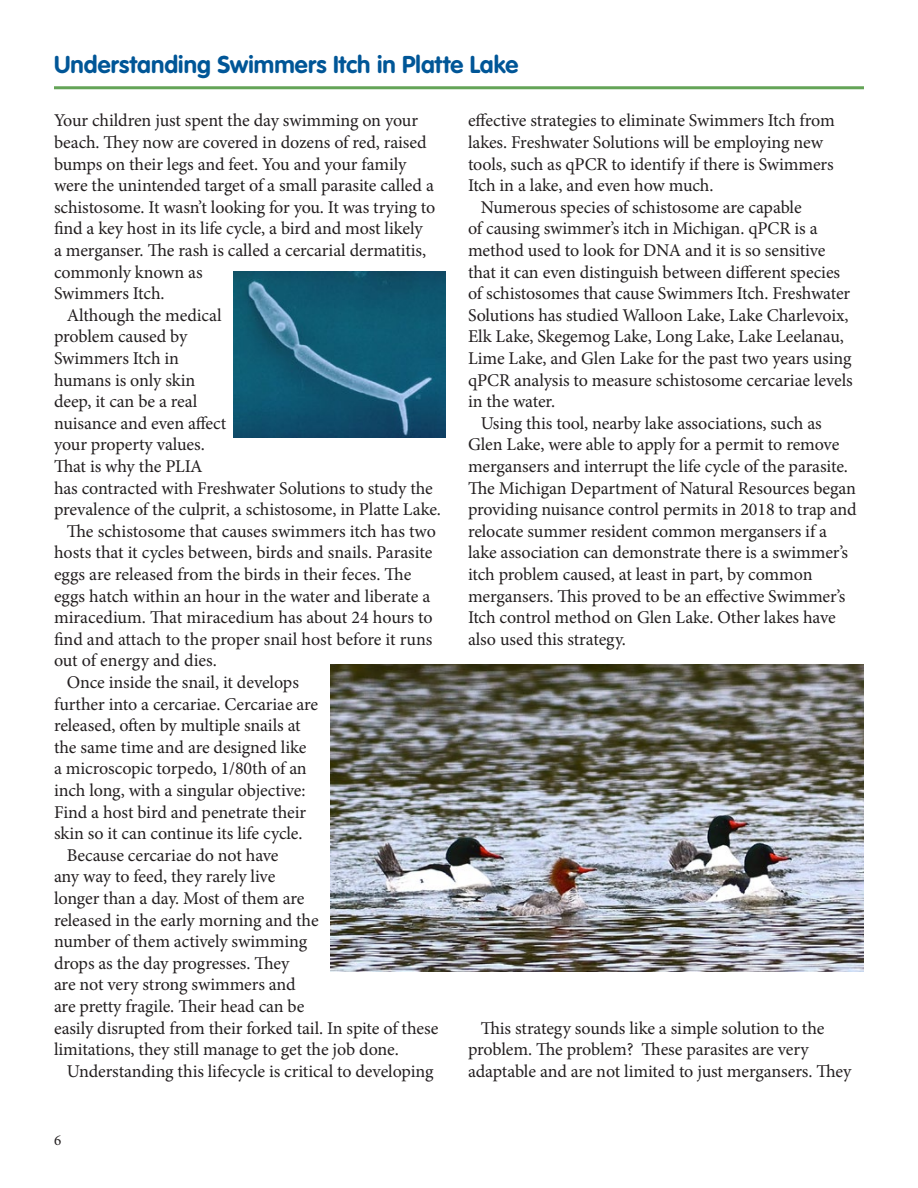
<style>
.page{position:relative;width:918px;height:1188px;background:#fff}
.page>*{position:absolute;margin:0;border:0;box-sizing:border-box;transform-origin:0 0}
.t1{font:700 24px "VAG Rounded";letter-spacing:.005em;color:#005697}
.t2{font:18px/21.6px "Minion Pro";letter-spacing:-.005em;color:#231f20}
.t3{font:15px "Minion Pro";color:#231f20}
</style>
<div class="page">
<hr style="left:54px;top:86px;width:810px;height:3px;background:#64a457">
<img style="left:330px;top:664px;width:534px;height:307px">
<img style="left:233px;top:271px;width:213px;height:166px">
<h1 class="t1" style="left:54px;top:50px;width:466px">Understanding Swimmers Itch in Platte Lake</h1>
<p class="t2" style="left:54px;top:110px;width:366px">Your children just spent the day swimming on your</p>
<p class="t2" style="left:54px;top:132px;width:374px">beach. They now are covered in dozens of red, raised</p>
<p class="t2" style="left:54px;top:153px;width:354px">bumps on their legs and feet. You and your family</p>
<p class="t2" style="left:54px;top:175px;width:381px">were the unintended target of a small parasite called a</p>
<p class="t2" style="left:54px;top:196px;width:383px">schistosome. It wasn’t looking for you. It was trying to</p>
<p class="t2" style="left:54px;top:218px;width:370px">find a key host in its life cycle, a bird and most likely</p>
<p class="t2" style="left:54px;top:240px;width:374px">a merganser. The rash is called a cercarial dermatitis,</p>
<p class="t2" style="left:54px;top:261px;width:150px">commonly known as</p>
<p class="t2" style="left:54px;top:283px;width:112px">Swimmers Itch.</p>
<p class="t2" style="left:67px;top:304px;width:156px">Although the medical</p>
<p class="t2" style="left:54px;top:326px;width:135px">problem caused by</p>
<p class="t2" style="left:54px;top:348px;width:127px">Swimmers Itch in</p>
<p class="t2" style="left:54px;top:369px;width:143px">humans is only skin</p>
<p class="t2" style="left:54px;top:391px;width:145px">deep, it can be a real</p>
<p class="t2" style="left:54px;top:412px;width:174px">nuisance and even affect</p>
<p class="t2" style="left:54px;top:434px;width:152px">your property values.</p>
<p class="t2" style="left:54px;top:456px;width:150px">That is why the PLIA</p>
<p class="t2" style="left:54px;top:477px;width:380px">has contracted with Freshwater Solutions to study the</p>
<p class="t2" style="left:54px;top:499px;width:388px">prevalence of the culprit, a schistosome, in Platte Lake.</p>
<p class="t2" style="left:67px;top:520px;width:371px">The schistosome that causes swimmers itch has two</p>
<p class="t2" style="left:54px;top:542px;width:380px">hosts that it cycles between, birds and snails. Parasite</p>
<p class="t2" style="left:54px;top:564px;width:359px">eggs are released from the birds in their feces. The</p>
<p class="t2" style="left:54px;top:585px;width:378px">eggs hatch within an hour in the water and liberate a</p>
<p class="t2" style="left:54px;top:607px;width:380px">miracedium. That miracedium has about 24 hours to</p>
<p class="t2" style="left:54px;top:628px;width:380px">find and attach to the proper snail host before it runs</p>
<p class="t2" style="left:54px;top:650px;width:164px">out of energy and dies.</p>
<p class="t2" style="left:67px;top:672px;width:234px">Once inside the snail, it develops</p>
<p class="t2" style="left:54px;top:693px;width:266px">further into a cercariae. Cercariae are</p>
<p class="t2" style="left:54px;top:715px;width:248px">released, often by multiple snails at</p>
<p class="t2" style="left:54px;top:736px;width:254px">the same time and are designed like</p>
<p class="t2" style="left:54px;top:758px;width:254px">a microscopic torpedo, 1/80th of an</p>
<p class="t2" style="left:54px;top:780px;width:253px">inch long, with a singular objective:</p>
<p class="t2" style="left:54px;top:801px;width:254px">Find a host bird and penetrate their</p>
<p class="t2" style="left:54px;top:823px;width:250px">skin so it can continue its life cycle.</p>
<p class="t2" style="left:67px;top:844px;width:213px">Because cercariae do not have</p>
<p class="t2" style="left:54px;top:866px;width:223px">any way to feed, they rarely live</p>
<p class="t2" style="left:54px;top:888px;width:252px">longer than a day. Most of them are</p>
<p class="t2" style="left:54px;top:909px;width:266px">released in the early morning and the</p>
<p class="t2" style="left:54px;top:931px;width:255px">number of them actively swimming</p>
<p class="t2" style="left:54px;top:952px;width:237px">drops as the day progresses. They</p>
<p class="t2" style="left:54px;top:974px;width:243px">are not very strong swimmers and</p>
<p class="t2" style="left:54px;top:996px;width:252px">are pretty fragile. Their head can be</p>
<p class="t2" style="left:54px;top:1017px;width:386px">easily disrupted from their forked tail. In spite of these</p>
<p class="t2" style="left:54px;top:1039px;width:346px">limitations, they still manage to get the job done.</p>
<p class="t2" style="left:67px;top:1060px;width:368px">Understanding this lifecycle is critical to developing</p>
<p class="t3" style="left:54px;top:1130px;width:9px">6</p>
<p class="t2" style="left:468px;top:110px;width:368px">effective strategies to eliminate Swimmers Itch from</p>
<p class="t2" style="left:468px;top:132px;width:357px">lakes. Freshwater Solutions will be employing new</p>
<p class="t2" style="left:468px;top:153px;width:367px">tools, such as qPCR to identify if there is Swimmers</p>
<p class="t2" style="left:468px;top:175px;width:247px">Itch in a lake, and even how much.</p>
<p class="t2" style="left:481px;top:196px;width:322px">Numerous species of schistosome are capable</p>
<p class="t2" style="left:468px;top:218px;width:351px">of causing swimmer’s itch in Michigan. qPCR is a</p>
<p class="t2" style="left:468px;top:240px;width:359px">method used to look for DNA and it is so sensitive</p>
<p class="t2" style="left:468px;top:261px;width:374px">that it can even distinguish between different species</p>
<p class="t2" style="left:468px;top:283px;width:384px">of schistosomes that cause Swimmers Itch. Freshwater</p>
<p class="t2" style="left:468px;top:304px;width:382px">Solutions has studied Walloon Lake, Lake Charlevoix,</p>
<p class="t2" style="left:468px;top:326px;width:377px">Elk Lake, Skegemog Lake, Long Lake, Lake Leelanau,</p>
<p class="t2" style="left:468px;top:348px;width:385px">Lime Lake, and Glen Lake for the past two years using</p>
<p class="t2" style="left:468px;top:369px;width:386px">qPCR analysis to measure schistosome cercariae levels</p>
<p class="t2" style="left:468px;top:391px;width:89px">in the water.</p>
<p class="t2" style="left:481px;top:412px;width:342px">Using this tool, nearby lake associations, such as</p>
<p class="t2" style="left:468px;top:434px;width:373px">Glen Lake, were able to apply for a permit to remove</p>
<p class="t2" style="left:468px;top:456px;width:381px">mergansers and interrupt the life cycle of the parasite.</p>
<p class="t2" style="left:468px;top:477px;width:390px">The Michigan Department of Natural Resources began</p>
<p class="t2" style="left:468px;top:499px;width:390px">providing nuisance control permits in 2018 to trap and</p>
<p class="t2" style="left:468px;top:520px;width:361px">relocate summer resident common mergansers if a</p>
<p class="t2" style="left:468px;top:542px;width:382px">lake association can demonstrate there is a swimmer’s</p>
<p class="t2" style="left:468px;top:564px;width:346px">itch problem caused, at least in part, by common</p>
<p class="t2" style="left:468px;top:585px;width:379px">mergansers. This proved to be an effective Swimmer’s</p>
<p class="t2" style="left:468px;top:607px;width:369px">Itch control method on Glen Lake. Other lakes have</p>
<p class="t2" style="left:468px;top:628px;width:159px">also used this strategy.</p>
<p class="t2" style="left:468px;top:1017px;width:385px;text-indent:13px">This strategy sounds like a simple solution to the problem. The problem? These parasites are very adaptable and are not limited to just mergansers. They</p>
</div>
